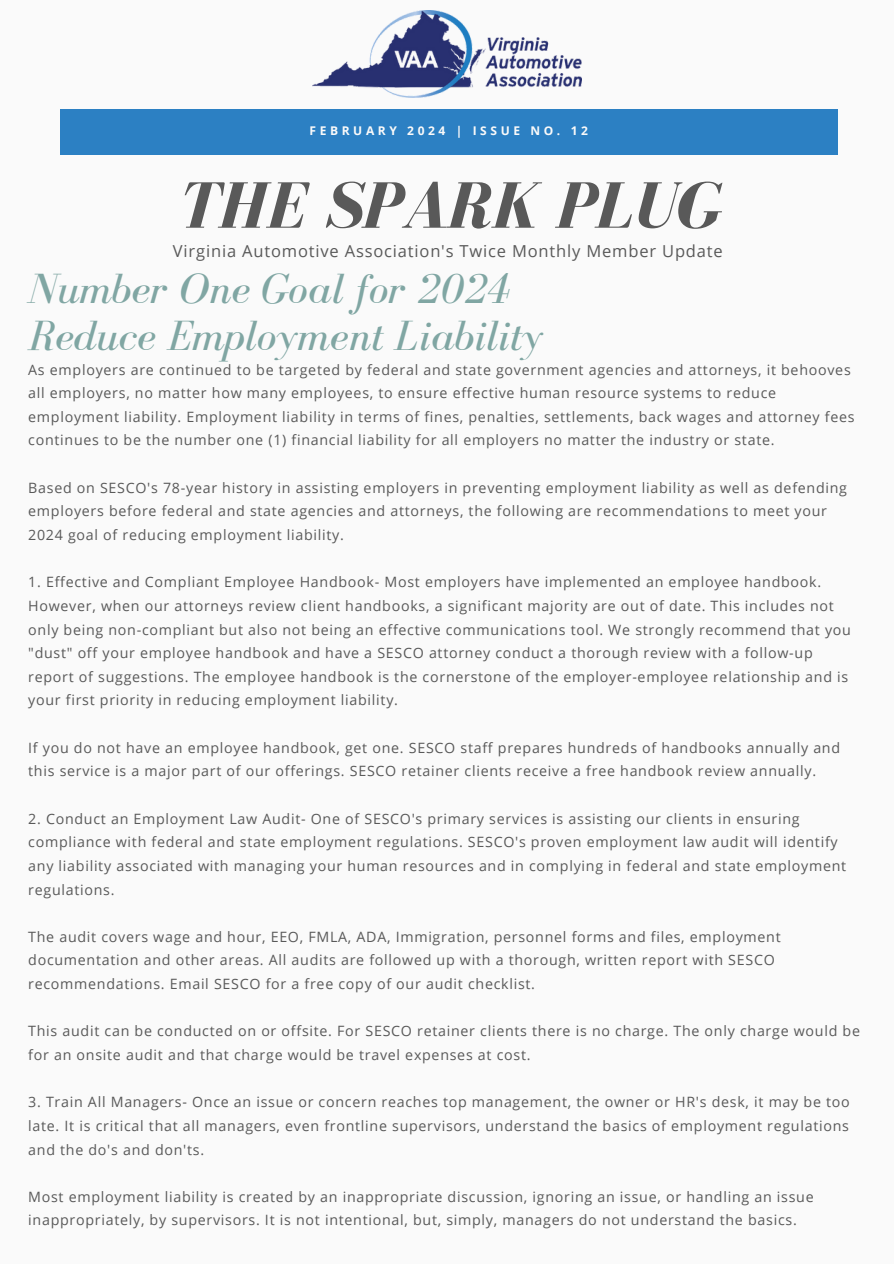
<style>
.page{position:relative;width:894px;height:1264px;background:#fff}
.page>*{position:absolute;margin:0;border:0;box-sizing:border-box;transform-origin:0 0}
.t1{font:italic 700 67.5px "Bodoni FLF";color:#595959}
.t2{font:italic 43.5px "Bodoni FLF";color:#80a6a3}
.t3{font:16.5px "Open Sans";letter-spacing:.05em;color:#595959}
.t4{font:14.25px/23.7px "Open Sans";letter-spacing:.05em;color:#595959}
.t5{font:700 12px "Open Sans";letter-spacing:.3em;color:#fafafa}
</style>
<div class="page">
<div style="left:0;top:0;width:893px;height:1263px;background:#fafafa"></div>
<div style="left:60px;top:109px;width:777px;height:45px;background:#2c80c3"></div>
<img style="left:312px;top:10px;width:269px;height:87px">
<p class="t5" style="left:309px;top:122px;width:280px">FEBRUARY 2024 | ISSUE NO. 12</p>
<p class="t1" style="left:176px;top:169px;width:544px">THE SPARK PLUG</p>
<p class="t3" style="left:173px;top:239px;width:551px">Virginia Automotive Association's Twice Monthly Member Update</p>
<p class="t2" style="left:28px;top:265px;width:483px">Number One Goal for 2024</p>
<p class="t2" style="left:28px;top:312px;width:516px">Reduce Employment Liability</p>
<p class="t4" style="left:28px;top:357px;width:827px">As employers are continued to be targeted by federal and state government agencies and attorneys, it behooves all employers, no matter how many employees, to ensure effective human resource systems to reduce employment liability. Employment liability in terms of fines, penalties, settlements, back wages and attorney fees continues to be the number one (1) financial liability for all employers no matter the industry or state.</p>
<p class="t4" style="left:28px;top:475px;width:820px">Based on SESCO's 78-year history in assisting employers in preventing employment liability as well as defending employers before federal and state agencies and attorneys, the following are recommendations to meet your<br>2024 goal of reducing employment liability.</p>
<p class="t4" style="left:28px;top:570px;width:824px">1. Effective and Compliant Employee Handbook- Most employers have implemented an employee handbook.<br>However, when our attorneys review client handbooks, a significant majority are out of date. This includes not only being non-compliant but also not being an effective communications tool. We strongly recommend that you "dust" off your employee handbook and have a SESCO attorney conduct a thorough review with a follow-up report of suggestions. The employee handbook is the cornerstone of the employer-employee relationship and is your first priority in reducing employment liability.</p>
<p class="t4" style="left:28px;top:735px;width:813px">If you do not have an employee handbook, get one. SESCO staff prepares hundreds of handbooks annually and this service is a major part of our offerings. SESCO retainer clients receive a free handbook review annually.</p>
<p class="t4" style="left:28px;top:806px;width:819px">2. Conduct an Employment Law Audit- One of SESCO's primary services is assisting our clients in ensuring compliance with federal and state employment regulations. SESCO's proven employment law audit will identify any liability associated with managing your human resources and in complying in federal and state employment regulations.</p>
<p class="t4" style="left:28px;top:924px;width:753px">The audit covers wage and hour, EEO, FMLA, ADA, Immigration, personnel forms and files, employment documentation and other areas. All audits are followed up with a thorough, written report with SESCO recommendations. Email SESCO for a free copy of our audit checklist.</p>
<p class="t4" style="left:28px;top:1018px;width:833px">This audit can be conducted on or offsite. For SESCO retainer clients there is no charge. The only charge would be for an onsite audit and that charge would be travel expenses at cost.</p>
<p class="t4" style="left:28px;top:1089px;width:822px;text-align:justify">3. Train All Managers- Once an issue or concern reaches top management, the owner or HR's desk, it may be too late. It is critical that all managers, even frontline supervisors, understand the basics of employment regulations and the do's and don'ts.</p>
<p class="t4" style="left:28px;top:1184px;width:786px">Most employment liability is created by an inappropriate discussion, ignoring an issue, or handling an issue inappropriately, by supervisors. It is not intentional, but, simply, managers do not understand the basics.</p>
</div>
